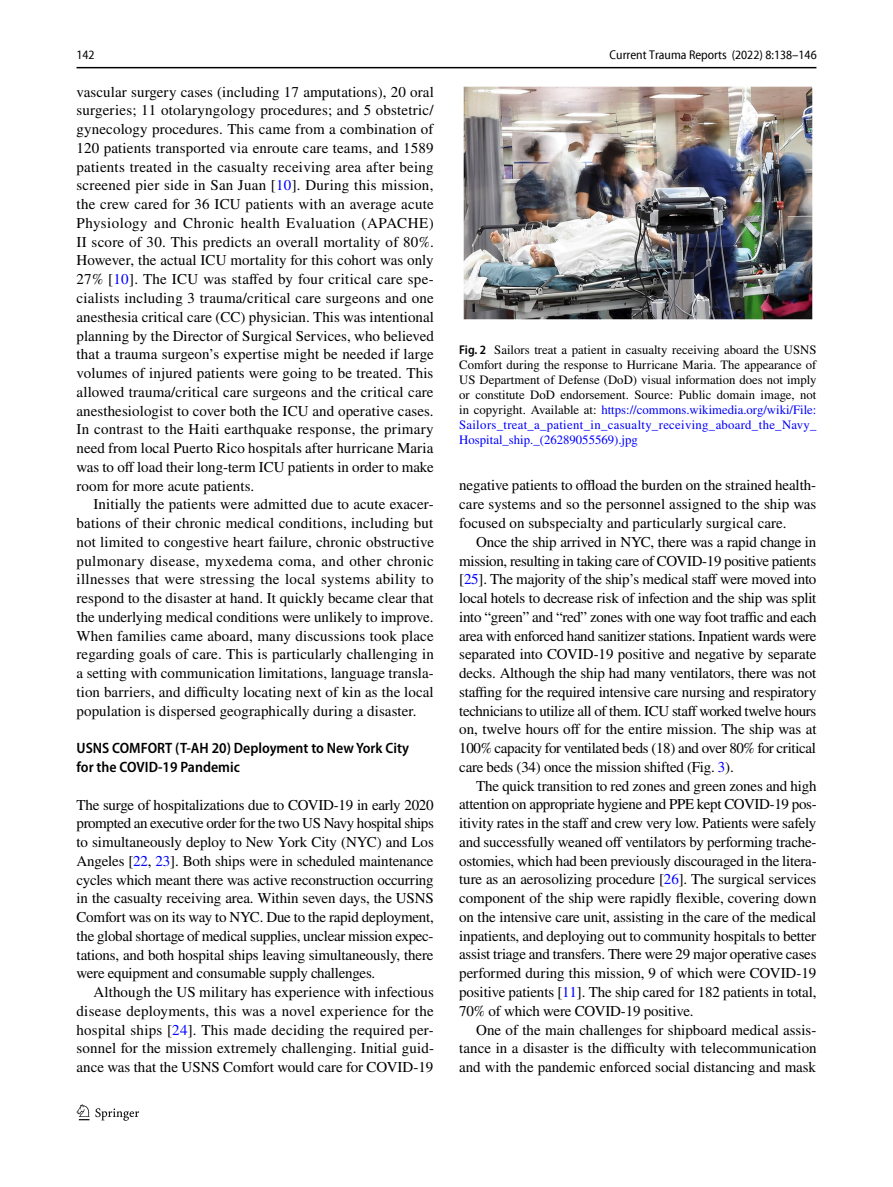
<style>
.page{position:relative;width:893px;height:1187px;background:#fff}
.page>*{position:absolute;margin:0;border:0;box-sizing:border-box;transform-origin:0 0}
.t1{font:15px/18.8px "STIX";letter-spacing:-.005em;color:#000;text-align:justify}
.t2{font:600 semi-condensed 15px/18.8px "Myriad Pro";color:#000}
.t3{font:12.75px/15px "STIX";color:#000;text-align:justify}
.t4{font:semi-condensed 12.75px "Myriad Pro Unic";color:#000}
.s1{color:#00f}
.s2{font-family:"Myriad Pro";font-weight:600;font-stretch:semi-condensed}
</style>
<div class="page">
<hr style="left:77px;top:67px;width:739px;height:1px;background:#000">
<div style="left:459px;top:87px;width:357px;height:232px;background:linear-gradient(to bottom,#fff,#fff)"></div>
<img style="left:463px;top:87px;width:349px;height:232px">
<svg style="left:77px;top:1104px;width:12px;height:16px"></svg>
<svg style="left:95px;top:1108px;width:44px;height:12px"></svg>
<p class="t4" style="left:77px;top:50px;width:20px">142</p>
<p class="t4" style="left:610px;top:50px;width:209px">Current Trauma Reports (2022) 8:138–146</p>
<p class="t1" style="left:77px;top:83px;width:359px">vascular surgery cases (including 17 amputations), 20 oral surgeries; 11 otolaryngology procedures; and 5 obstetric/ gynecology procedures. This came from a combination of 120 patients transported via enroute care teams, and 1589 patients treated in the casualty receiving area after being screened pier side in San Juan [<span class="s1">10</span>]. During this mission, the crew cared for 36 ICU patients with an average acute Physiology and Chronic health Evaluation (APACHE)<br>II score of 30. This predicts an overall mortality of 80%.<br>However, the actual ICU mortality for this cohort was only 27% [<span class="s1">10</span>]. The ICU was staffed by four critical care spe&shy;cialists including 3 trauma/critical care surgeons and one anesthesia critical care (CC) physician. This was intentional planning by the Director of Surgical Services, who believed that a trauma surgeon’s expertise might be needed if large volumes of injured patients were going to be treated. This allowed trauma/critical care surgeons and the critical care anesthesiologist to cover both the ICU and operative cases.<br>In contrast to the Haiti earthquake response, the primary need from local Puerto Rico hospitals after hurricane Maria was to off load their long-term ICU patients in order to make room for more acute patients.</p>
<p class="t1" style="left:77px;top:496px;width:359px;text-indent:17px">Initially the patients were admitted due to acute exacer&shy;bations of their chronic medical conditions, including but not limited to congestive heart failure, chronic obstructive pulmonary disease, myxedema coma, and other chronic illnesses that were stressing the local systems ability to respond to the disaster at hand. It quickly became clear that the underlying medical conditions were unlikely to improve.<br>When families came aboard, many discussions took place regarding goals of care. This is particularly challenging in a setting with communication limitations, language transla&shy;tion barriers, and difficulty locating next of kin as the local population is dispersed geographically during a disaster.</p>
<p class="t2" style="left:77px;top:739px;width:334px">USNS COMFORT (T‑AH 20) Deployment to New York City for the COVID‑19 Pandemic</p>
<p class="t1" style="left:77px;top:796px;width:359px">The surge of hospitalizations due to COVID-19 in early 2020 prompted an executive order for the two US Navy hospital ships to simultaneously deploy to New York City (NYC) and Los Angeles [<span class="s1">22</span>, <span class="s1">23</span>]. Both ships were in scheduled maintenance cycles which meant there was active reconstruction occurring in the casualty receiving area. Within seven days, the USNS Comfort was on its way to NYC. Due to the rapid deployment, the global shortage of medical supplies, unclear mission expec&shy;tations, and both hospital ships leaving simultaneously, there were equipment and consumable supply challenges.</p>
<p class="t1" style="left:77px;top:983px;width:359px;text-indent:17px">Although the US military has experience with infectious disease deployments, this was a novel experience for the hospital ships [<span class="s1">24</span>]. This made deciding the required per&shy;sonnel for the mission extremely challenging. Initial guid&shy;ance was that the USNS Comfort would care for COVID-19</p>
<p class="t3" style="left:459px;top:343px;width:359px"><span class="s2">Fig. 2</span> Sailors treat a patient in casualty receiving aboard the USNS Comfort during the response to Hurricane Maria. The appearance of US Department of Defense (DoD) visual information does not imply or constitute DoD endorsement. Source: Public domain image, not in copyright. Available at: <span class="s1">https://commons.wikimedia.org/wiki/File:<br>Sailors_treat_a_patient_in_casualty_receiving_aboard_the_Navy_ Hospital_ship._(26289055569).jpg</span></p>
<p class="t1" style="left:459px;top:477px;width:359px">negative patients to offload the burden on the strained health&shy;care systems and so the personnel assigned to the ship was focused on subspecialty and particularly surgical care.</p>
<p class="t1" style="left:459px;top:533px;width:359px;text-indent:17px">Once the ship arrived in NYC, there was a rapid change in mission, resulting in taking care of COVID-19 positive patients [<span class="s1">25</span>]. The majority of the ship’s medical staff were moved into local hotels to decrease risk of infection and the ship was split into “green” and “red” zones with one way foot traffic and each area with enforced hand sanitizer stations. Inpatient wards were separated into COVID-19 positive and negative by separate decks. Although the ship had many ventilators, there was not staffing for the required intensive care nursing and respiratory technicians to utilize all of them. ICU staff worked twelve hours on, twelve hours off for the entire mission. The ship was at 100% capacity for ventilated beds (18) and over 80% for critical care beds (34) once the mission shifted (Fig. <span class="s1">3</span>).</p>
<p class="t1" style="left:459px;top:777px;width:359px;text-indent:17px">The quick transition to red zones and green zones and high attention on appropriate hygiene and PPE kept COVID-19 pos&shy;itivity rates in the staff and crew very low. Patients were safely and successfully weaned off ventilators by performing trache&shy;ostomies, which had been previously discouraged in the litera&shy;ture as an aerosolizing procedure [<span class="s1">26</span>]. The surgical services component of the ship were rapidly flexible, covering down on the intensive care unit, assisting in the care of the medical inpatients, and deploying out to community hospitals to better assist triage and transfers. There were 29 major operative cases performed during this mission, 9 of which were COVID-19 positive patients [<span class="s1">11</span>]. The ship cared for 182 patients in total, 70% of which were COVID-19 positive.</p>
<p class="t1" style="left:459px;top:1021px;width:359px;text-indent:17px">One of the main challenges for shipboard medical assis&shy;tance in a disaster is the difficulty with telecommunication and with the pandemic enforced social distancing and mask</p>
</div>
